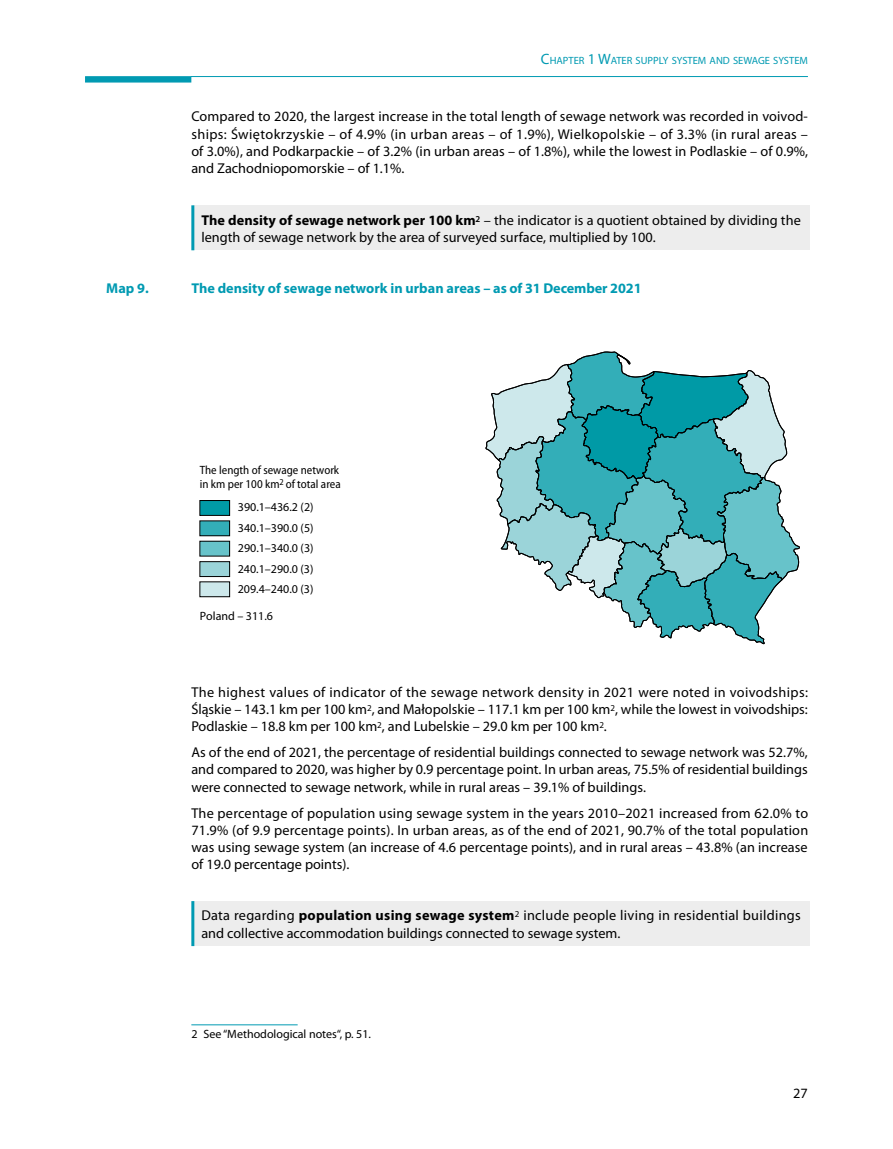
<style>
.page{position:relative;width:893px;height:1149px;background:#fff}
.page>*{position:absolute;margin:0;border:0;box-sizing:border-box;transform-origin:0 0}
.t1{font:14.25px/17.2px "Myriad Pro";color:#000;text-align:justify}
.t2{font:700 14.25px "Myriad Pro";color:#009ab2}
.t3{font:12px/20.5px "Myriad Pro";color:#000;text-align:justify}
.t4{font:semi-condensed 12px/14.4px "Myriad Pro";color:#000}
.t5{font:10.5px "Myriad Pro";color:#009ab2}
.s1{font-size:15px}
.s2{font-weight:700}
</style>
<div class="page">
<svg style="left:85px;top:76px;width:106px;height:6px"></svg>
<hr style="left:191px;top:76px;width:617px;height:1px;background:#009ab2">
<div style="left:193px;top:205px;width:616px;height:45px;background:#ededed"></div>
<hr style="left:191px;top:205px;width:3px;height:45px;background:#009ab2">
<svg style="left:485px;top:351px;width:315px;height:293px"></svg>
<div style="left:200px;top:500px;width:30px;height:15px;background:#009aa6"></div>
<div style="left:200px;top:500px;width:30px;height:15px;border:1px solid #000"></div>
<div style="left:200px;top:520px;width:30px;height:15px;background:#33aeb8"></div>
<div style="left:200px;top:520px;width:30px;height:16px;border:1px solid #000"></div>
<div style="left:200px;top:541px;width:30px;height:15px;background:#67c3ca"></div>
<div style="left:200px;top:541px;width:30px;height:15px;border:1px solid #000"></div>
<div style="left:200px;top:561px;width:30px;height:15px;background:#9bd4d9"></div>
<div style="left:200px;top:561px;width:30px;height:15px;border:1px solid #000"></div>
<div style="left:200px;top:581px;width:30px;height:15px;background:#cde8eb"></div>
<div style="left:193px;top:900px;width:616px;height:45px;background:#ededed"></div>
<hr style="left:191px;top:900px;width:3px;height:45px;background:#009ab2">
<hr style="left:191px;top:1024px;width:107px;height:1px;background:#009ab2">
<p class="t5" style="left:541px;top:55px;width:268px"><span class="s1">C</span>HAPTER <span class="s1">1 W</span>ATER SUPPLY SYSTEM AND SEWAGE SYSTEM</p>
<p class="t1" style="left:191px;top:108px;width:618px">Compared to 2020, the largest increase in the total length of sewage network was recorded in voivod&shy;ships: Świętokrzyskie – of 4.9% (in urban areas – of 1.9%), Wielkopolskie – of 3.3% (in rural areas – of 3.0%), and Podkarpackie – of 3.2% (in urban areas – of 1.8%), while the lowest in Podlaskie – of 0.9%, and Zachodniopomorskie – of 1.1%.</p>
<p class="t1" style="left:201px;top:211px;width:601px"><span class="s2">The density of sewage network per 100 km</span><sup>2</sup> – the indicator is a quotient obtained by dividing the length of sewage network by the area of surveyed surface, multiplied by 100.</p>
<p class="t2" style="left:106px;top:280px;width:44px">Map 9.</p>
<p class="t2" style="left:191px;top:280px;width:452px">The density of sewage network in urban areas – as of 31 December 2021</p>
<p class="t4" style="left:200px;top:462px;width:142px">The length of sewage network in km per 100 km<sup>2</sup> of total area</p>
<p class="t3" style="left:238px;top:497px;width:77px">390.1–436.2 (2)<br>340.1–390.0 (5)<br>290.1–340.0 (3)</p>
<p class="t3" style="left:238px;top:559px;width:77px;line-height:20.1px">240.1–290.0 (3)<br>209.4–240.0 (3)</p>
<p class="t3" style="left:200px;top:605px;width:75px">Poland – 311.6</p>
<p class="t1" style="left:191px;top:683px;width:618px">The highest values of indicator of the sewage network density in 2021 were noted in voivodships:<br>Śląskie – 143.1 km per 100 km<sup>2</sup>, and Małopolskie – 117.1 km per 100 km<sup>2</sup>, while the lowest in voivodships:<br>Podlaskie – 18.8 km per 100 km<sup>2</sup>, and Lubelskie – 29.0 km per 100 km<sup>2</sup>.</p>
<p class="t1" style="left:191px;top:743px;width:618px">As of the end of 2021, the percentage of residential buildings connected to sewage network was 52.7%, and compared to 2020, was higher by 0.9 percentage point. In urban areas, 75.5% of residential buildings were connected to sewage network, while in rural areas – 39.1% of buildings.</p>
<p class="t1" style="left:191px;top:804px;width:618px">The percentage of population using sewage system in the years 2010–2021 increased from 62.0% to 71.9% (of 9.9 percentage points). In urban areas, as of the end of 2021, 90.7% of the total population was using sewage system (an increase of 4.6 percentage points), and in rural areas – 43.8% (an increase of 19.0 percentage points).</p>
<p class="t1" style="left:201px;top:906px;width:601px">Data regarding <span class="s2">population using sewage system</span><sup>2</sup> include people living in residential buildings and collective accommodation buildings connected to sewage system.</p>
<p class="t3" style="left:191px;top:1023px;width:181px">2 See “Methodological notes“, p. 51.</p>
<p class="t1" style="left:793px;top:1084px;width:16px">27</p>
</div>
